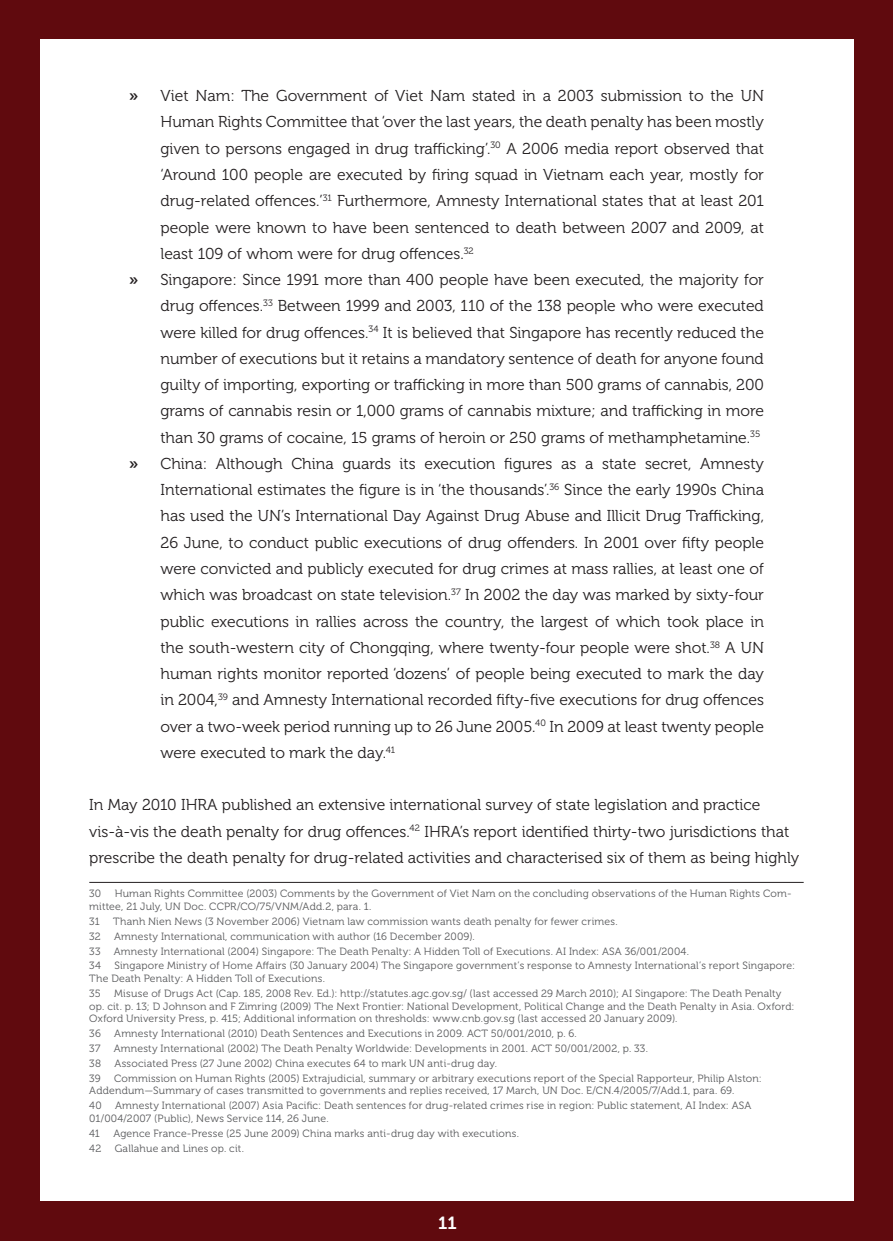
<style>
.page{position:relative;width:893px;height:1241px;background:#fff}
.page>*{position:absolute;margin:0;border:0;box-sizing:border-box;transform-origin:0 0}
.t1{font:17.5px "Museo 700";color:#fff}
.t2{font:15.75px/26.2px "Museo 300";color:#231f20}
.t3{font:10.5px/12.6px "Museo 300";letter-spacing:.02em;color:#57585a}
.s1{font-family:"Museo 700"}
</style>
<div class="page">
<div style="left:0;top:0;width:893px;height:1240px;background:#600a0e"></div>
<div style="left:40px;top:40px;width:813px;height:1160px;background:#fff"></div>
<hr style="left:89px;top:881px;width:715px;height:1px;background:#231f20">
<p class="t2" style="left:129px;top:83px;width:636px"><span class="s1">»</span> Viet Nam: The Government of Viet Nam stated in a 2003 submission to the UN</p>
<p class="t2" style="left:160px;top:109px;width:605px">Human Rights Committee that ‘over the last years, the death penalty has been mostly</p>
<p class="t2" style="left:160px;top:135px;width:605px">given to persons engaged in drug trafficking’.<sup>30</sup> A 2006 media report observed that</p>
<p class="t2" style="left:160px;top:162px;width:605px">‘Around 100 people are executed by firing squad in Vietnam each year, mostly for</p>
<p class="t2" style="left:160px;top:188px;width:605px">drug-related offences.’<sup>31</sup> Furthermore, Amnesty International states that at least 201</p>
<p class="t2" style="left:160px;top:214px;width:605px">people were known to have been sentenced to death between 2007 and 2009, at</p>
<p class="t2" style="left:160px;top:240px;width:315px">least 109 of whom were for drug offences.<sup>32</sup></p>
<p class="t2" style="left:129px;top:267px;width:636px"><span class="s1">»</span> Singapore: Since 1991 more than 400 people have been executed, the majority for</p>
<p class="t2" style="left:160px;top:293px;width:605px">drug offences.<sup>33</sup> Between 1999 and 2003, 110 of the 138 people who were executed</p>
<p class="t2" style="left:160px;top:319px;width:605px">were killed for drug offences.<sup>34</sup> It is believed that Singapore has recently reduced the</p>
<p class="t2" style="left:160px;top:345px;width:605px">number of executions but it retains a mandatory sentence of death for anyone found</p>
<p class="t2" style="left:160px;top:372px;width:605px">guilty of importing, exporting or trafficking in more than 500 grams of cannabis, 200</p>
<p class="t2" style="left:160px;top:398px;width:605px">grams of cannabis resin or 1,000 grams of cannabis mixture; and trafficking in more</p>
<p class="t2" style="left:160px;top:424px;width:601px">than 30 grams of cocaine, 15 grams of heroin or 250 grams of methamphetamine.<sup>35</sup></p>
<p class="t2" style="left:129px;top:450px;width:637px"><span class="s1">»</span> China: Although China guards its execution figures as a state secret, Amnesty</p>
<p class="t2" style="left:160px;top:477px;width:605px">International estimates the figure is in ‘the thousands’.<sup>36</sup> Since the early 1990s China</p>
<p class="t2" style="left:160px;top:503px;width:605px">has used the UN’s International Day Against Drug Abuse and Illicit Drug Trafficking,</p>
<p class="t2" style="left:160px;top:529px;width:605px">26 June, to conduct public executions of drug offenders. In 2001 over fifty people</p>
<p class="t2" style="left:160px;top:555px;width:605px">were convicted and publicly executed for drug crimes at mass rallies, at least one of</p>
<p class="t2" style="left:160px;top:582px;width:605px">which was broadcast on state television.<sup>37</sup> In 2002 the day was marked by sixty-four</p>
<p class="t2" style="left:160px;top:608px;width:605px">public executions in rallies across the country, the largest of which took place in</p>
<p class="t2" style="left:160px;top:634px;width:605px">the south-western city of Chongqing, where twenty-four people were shot.<sup>38</sup> A UN</p>
<p class="t2" style="left:160px;top:660px;width:605px">human rights monitor reported ‘dozens’ of people being executed to mark the day</p>
<p class="t2" style="left:160px;top:687px;width:605px">in 2004,<sup>39</sup> and Amnesty International recorded fifty-five executions for drug offences</p>
<p class="t2" style="left:160px;top:713px;width:605px">over a two-week period running up to 26 June 2005.<sup>40</sup> In 2009 at least twenty people</p>
<p class="t2" style="left:160px;top:739px;width:236px">were executed to mark the day.<sup>41</sup></p>
<p class="t2" style="left:89px;top:792px;width:712px">In May 2010 IHRA published an extensive international survey of state legislation and practice vis-à-vis the death penalty for drug offences.<sup>42</sup> IHRA’s report identified thirty-two jurisdictions that prescribe the death penalty for drug-related activities and characterised six of them as being highly</p>
<p class="t3" style="left:89px;top:887px;width:14px">30</p>
<p class="t3" style="left:89px;top:887px;width:704px;text-indent:25px">Human Rights Committee (2003) Comments by the Government of Viet Nam on the concluding observations of the Human Rights Com&shy;mittee, 21 July, UN Doc. CCPR/CO/75/VNM/Add.2, para. 1.</p>
<p class="t3" style="left:89px;top:914px;width:12px">31</p>
<p class="t3" style="left:113px;top:914px;width:506px">Thanh Nien News (3 November 2006) Vietnam law commission wants death penalty for fewer crimes.</p>
<p class="t3" style="left:89px;top:929px;width:13px">32</p>
<p class="t3" style="left:114px;top:929px;width:362px">Amnesty International, communication with author (16 December 2009).</p>
<p class="t3" style="left:89px;top:944px;width:13px">33</p>
<p class="t3" style="left:114px;top:944px;width:577px">Amnesty International (2004) Singapore: The Death Penalty: A Hidden Toll of Executions. AI Index: ASA 36/001/2004.</p>
<p class="t3" style="left:89px;top:959px;width:13px">34</p>
<p class="t3" style="left:89px;top:959px;width:707px;text-indent:25px">Singapore Ministry of Home Affairs (30 January 2004) The Singapore government’s response to Amnesty International’s report Singapore:<br>The Death Penalty: A Hidden Toll of Executions.</p>
<p class="t3" style="left:89px;top:987px;width:13px">35</p>
<p class="t3" style="left:89px;top:987px;width:707px;text-indent:25px">Misuse of Drugs Act (Cap. 185, 2008 Rev. Ed.): http://statutes.agc.gov.sg/ (last accessed 29 March 2010); AI Singapore: The Death Penalty op. cit. p. 13; D Johnson and F Zimring (2009) The Next Frontier: National Development, Political Change and the Death Penalty in Asia. Oxford:<br>Oxford University Press, p. 415; Additional information on thresholds: www.cnb.gov.sg (last accessed 20 January 2009).</p>
<p class="t3" style="left:89px;top:1027px;width:13px">36</p>
<p class="t3" style="left:114px;top:1027px;width:464px">Amnesty International (2010) Death Sentences and Executions in 2009. ACT 50/001/2010, p. 6.</p>
<p class="t3" style="left:89px;top:1042px;width:13px">37</p>
<p class="t3" style="left:114px;top:1042px;width:536px">Amnesty International (2002) The Death Penalty Worldwide: Developments in 2001. ACT 50/001/2002, p. 33.</p>
<p class="t3" style="left:89px;top:1056px;width:13px">38</p>
<p class="t3" style="left:114px;top:1056px;width:384px">Associated Press (27 June 2002) China executes 64 to mark UN anti-drug day.</p>
<p class="t3" style="left:89px;top:1071px;width:13px">39</p>
<p class="t3" style="left:89px;top:1071px;width:674px;text-indent:25px">Commission on Human Rights (2005) Extrajudicial, summary or arbitrary executions report of the Special Rapporteur, Philip Alston:<br>Addendum—Summary of cases transmitted to governments and replies received, 17 March, UN Doc. E/CN.4/2005/7/Add.1, para. 69.</p>
<p class="t3" style="left:89px;top:1099px;width:14px">40</p>
<p class="t3" style="left:89px;top:1099px;width:664px;text-indent:26px">Amnesty International (2007) Asia Pacific: Death sentences for drug-related crimes rise in region: Public statement, AI Index: ASA<br>01/004/2007 (Public), News Service 114, 26 June.</p>
<p class="t3" style="left:89px;top:1126px;width:12px">41</p>
<p class="t3" style="left:113px;top:1126px;width:407px">Agence France-Presse (25 June 2009) China marks anti-drug day with executions.</p>
<p class="t3" style="left:89px;top:1141px;width:14px">42</p>
<p class="t3" style="left:115px;top:1141px;width:131px">Gallahue and Lines op. cit.</p>
<p class="t1" style="left:438px;top:1213px;width:20px">11</p>
</div>
